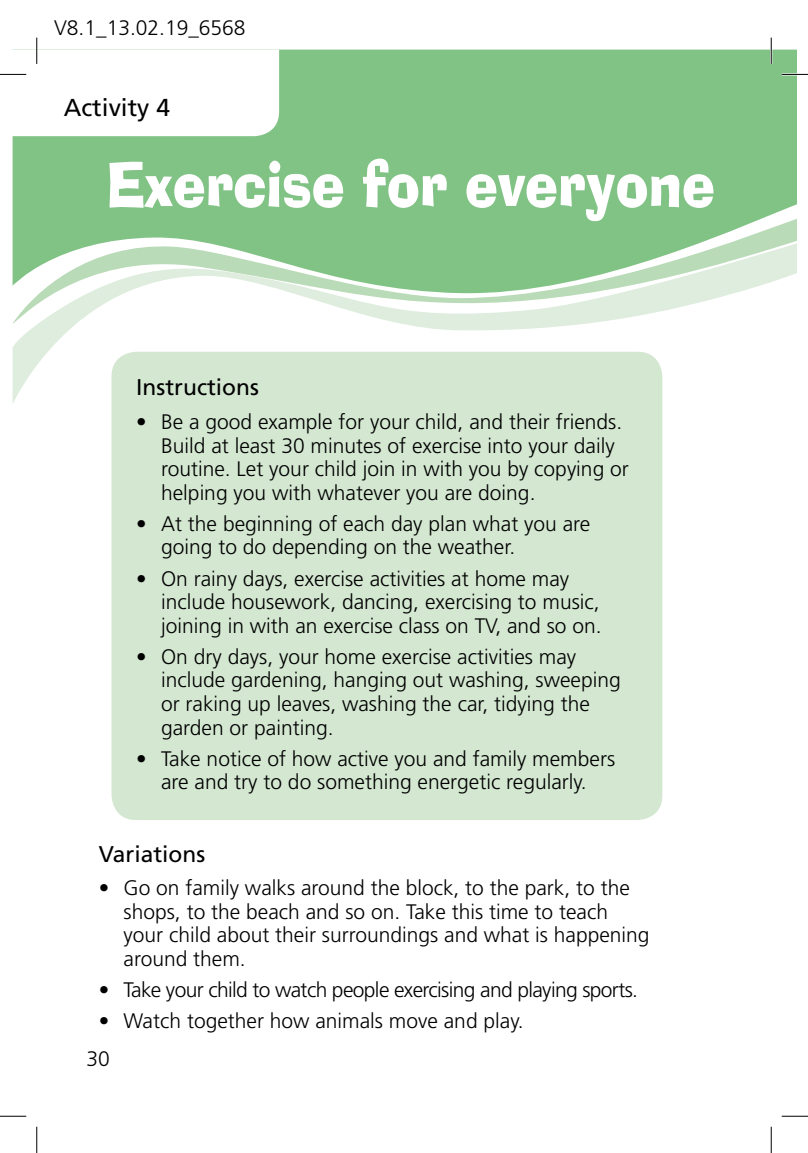
<style>
.page{position:relative;width:808px;height:1153px;background:#fff}
.page>*{position:absolute;margin:0;border:0;box-sizing:border-box;transform-origin:0 0}
.t1{font:61.25px "Ad Lib BT";letter-spacing:-.01em;color:#fff;scale:.87 1}
.t2{font:24.5px "Frutiger LT Std";color:#000}
.t3{font:22.75px "Frutiger LT Std";color:#000}
.t4{font:300 21px/23.6px "Frutiger LT Std";color:#000}
.t5{font:300 21px "Frutiger LT Std";letter-spacing:-.03em;color:#000}
</style>
<div class="page">
<div style="left:279px;top:50px;width:517px;height:68px;background:#81c285"></div>
<div style="left:13px;top:118px;width:783px;height:25px;background:#81c285"></div>
<svg style="left:13px;top:143px;width:783px;height:261px;fill:#81c285"></svg>
<div style="left:111px;top:352px;width:551px;height:468px;background:#d3e7d1;border-radius:25px"></div>
<hr style="left:781px;top:73px;width:27px;height:3px;background:#fff">
<hr style="left:770px;top:38px;width:2px;height:26px;background:#fff">
<svg style="left:781px;top:74px;width:27px;height:1px"></svg>
<svg style="left:0;top:1116px;width:26px;height:1px"></svg>
<svg style="left:781px;top:1116px;width:27px;height:1px"></svg>
<svg style="left:0;top:38px;width:279px;height:98px"></svg>
<svg style="left:36px;top:1127px;width:1px;height:26px"></svg>
<svg style="left:771px;top:38px;width:1px;height:26px"></svg>
<svg style="left:771px;top:1127px;width:1px;height:26px"></svg>
<p class="t4" style="left:54px;top:16px;width:193px">V8.1_13.02.19_6568</p>
<p class="t2" style="left:64px;top:93px;width:108px">Activity 4</p>
<h1 class="t1" style="left:107px;top:145px;width:701px">Exercise for everyone</h1>
<p class="t3" style="left:136px;top:374px;width:124px">Instructions</p>
<p class="t4" style="left:161px;top:410px;width:469px;text-indent:-25px">• Be a good example for your child, and their friends.<br>Build at least 30 minutes of exercise into your daily routine. Let your child join in with you by copying or helping you with whatever you are doing.</p>
<p class="t4" style="left:161px;top:512px;width:431px;text-indent:-25px">• At the beginning of each day plan what you are going to do depending on the weather.</p>
<p class="t4" style="left:161px;top:567px;width:442px;text-indent:-25px">• On rainy days, exercise activities at home may include housework, dancing, exercising to music, joining in with an exercise class on TV, and so on.</p>
<p class="t4" style="left:161px;top:645px;width:461px;text-indent:-25px">• On dry days, your home exercise activities may include gardening, hanging out washing, sweeping or raking up leaves, washing the car, tidying the garden or painting.</p>
<p class="t4" style="left:136px;top:747px;width:480px;text-align:center">• Take notice of how active you and family members are and try to do something energetic regularly.</p>
<p class="t3" style="left:99px;top:840px;width:108px">Variations</p>
<p class="t4" style="left:124px;top:876px;width:527px;text-indent:-25px">• Go on family walks around the block, to the park, to the shops, to the beach and so on. Take this time to teach your child about their surroundings and what is happening around them.</p>
<p class="t5" style="left:99px;top:978px;width:541px">• Take your child to watch people exercising and playing sports.</p>
<p class="t4" style="left:99px;top:1009px;width:426px">• Watch together how animals move and play.</p>
<p class="t4" style="left:86px;top:1047px;width:25px">30</p>
</div>
